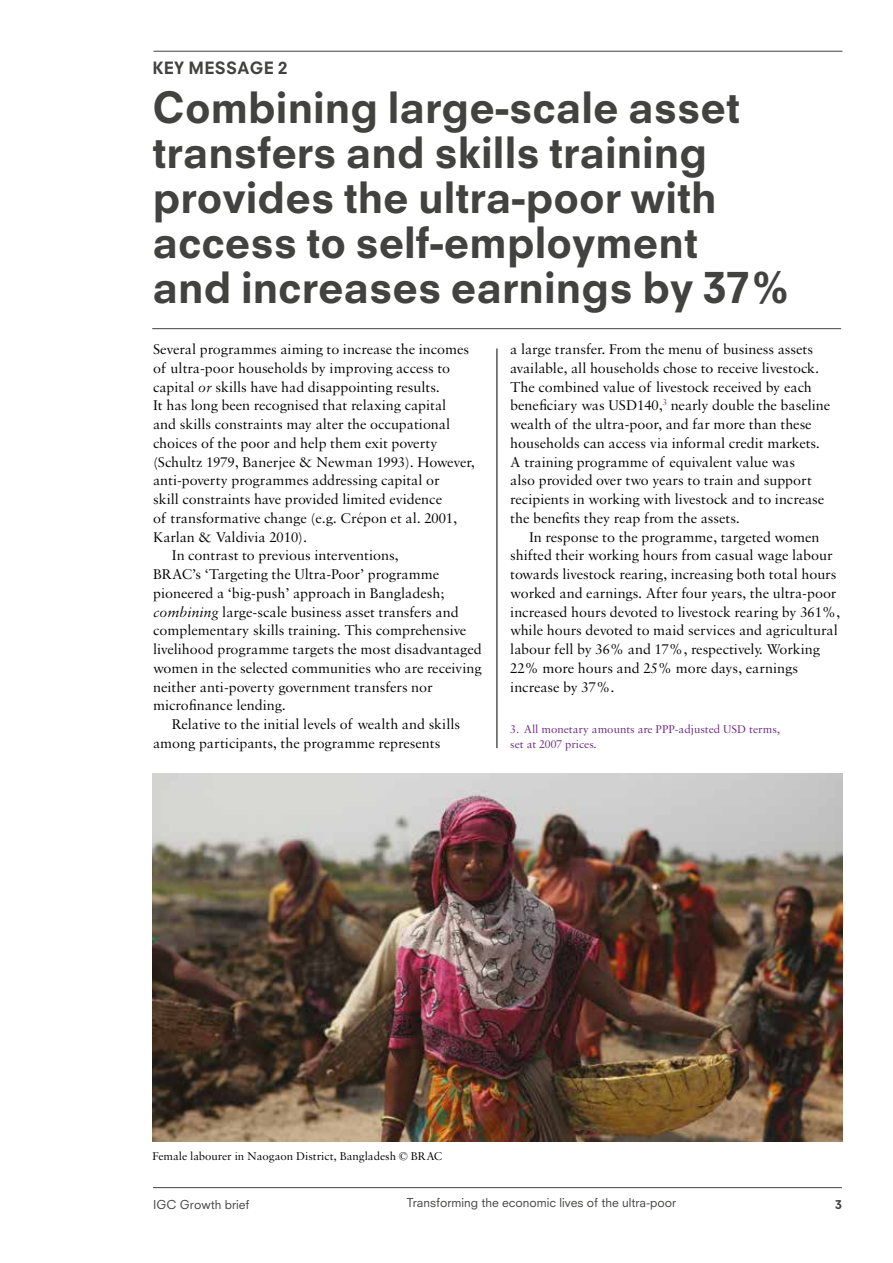
<style>
.page{position:relative;width:893px;height:1263px;background:#fff}
.page>*{position:absolute;margin:0;border:0;box-sizing:border-box;transform-origin:0 0}
.t1{font:800 42px/45px "Neuzeit SLT Std";color:#424241}
.t2{font:800 16.5px "Neuzeit SLT Std";letter-spacing:.02em;color:#424241}
.t3{font:15px/18.8px "Sabon MT Std";color:#000}
.t4{font:12px/15px "Sabon MT Std";color:#6a2481}
.t5{font:12px "Neuzeit SLT Std";color:#424241}
.t6{font:12px "Sabon MT Std";color:#000}
.t7{font:800 12px "Neuzeit SLT Std";color:#424241}
.s1{font-style:italic}
</style>
<div class="page">
<hr style="left:153px;top:1187px;width:689px;height:1px;background:#424241">
<hr style="left:154px;top:51px;width:688px;height:1px;background:#424241">
<hr style="left:152px;top:328px;width:689px;height:1px;background:#424241">
<hr style="left:497px;top:348px;width:1px;height:400px;background:#000">
<img style="left:152px;top:774px;width:690px;height:367px">
<p class="t2" style="left:152px;top:58px;width:137px">KEY MESSAGE 2</p>
<h1 class="t1" style="left:152px;top:85px;width:641px">Combining large-scale asset transfers and skills training provides the ultra-poor with access to self-employment<br>and increases earnings by 37%</h1>
<p class="t3" style="left:153px;top:339px;width:318px">Several programmes aiming to increase the incomes</p>
<p class="t3" style="left:153px;top:358px;width:299px">of ultra-poor households by improving access to</p>
<p class="t3" style="left:153px;top:377px;width:288px">capital <span class="s1">or</span> skills have had disappointing results.</p>
<p class="t3" style="left:153px;top:396px;width:295px">It has long been recognised that relaxing capital</p>
<p class="t3" style="left:153px;top:414px;width:299px">and skills constraints may alter the occupational</p>
<p class="t3" style="left:153px;top:433px;width:286px">choices of the poor and help them exit poverty</p>
<p class="t3" style="left:153px;top:452px;width:323px">(Schultz 1979, Banerjee &amp; Newman 1993). However,</p>
<p class="t3" style="left:153px;top:471px;width:288px">anti-poverty programmes addressing capital or</p>
<p class="t3" style="left:153px;top:489px;width:290px">skill constraints have provided limited evidence</p>
<p class="t3" style="left:153px;top:508px;width:306px">of transformative change (e.g. Crépon et al. 2001,</p>
<p class="t3" style="left:153px;top:527px;width:156px">Karlan &amp; Valdivia 2010).</p>
<p class="t3" style="left:172px;top:546px;width:228px">In contrast to previous interventions,</p>
<p class="t3" style="left:153px;top:564px;width:288px">BRAC’s ‘Targeting the Ultra-Poor’ programme</p>
<p class="t3" style="left:153px;top:583px;width:293px">pioneered a ‘big-push’ approach in Bangladesh;</p>
<p class="t3" style="left:153px;top:602px;width:307px"><span class="s1">combining</span> large-scale business asset transfers and</p>
<p class="t3" style="left:153px;top:621px;width:315px">complementary skills training. This comprehensive</p>
<p class="t3" style="left:153px;top:639px;width:330px">livelihood programme targets the most disadvantaged</p>
<p class="t3" style="left:153px;top:658px;width:330px">women in the selected communities who are receiving</p>
<p class="t3" style="left:153px;top:677px;width:281px">neither anti-poverty government transfers nor</p>
<p class="t3" style="left:153px;top:696px;width:134px">microfinance lending.</p>
<p class="t3" style="left:172px;top:714px;width:290px">Relative to the initial levels of wealth and skills</p>
<p class="t3" style="left:153px;top:733px;width:289px">among participants, the programme represents</p>
<p class="t3" style="left:510px;top:339px;width:322px">a large transfer. From the menu of business assets available, all households chose to receive livestock.<br>The combined value of livestock received by each beneficiary was USD140,<sup>3</sup> nearly double the baseline wealth of the ultra-poor, and far more than these households can access via informal credit markets.<br>A training programme of equivalent value was<br>also provided over two years to train and support recipients in working with livestock and to increase the benefits they reap from the assets.</p>
<p class="t3" style="left:510px;top:527px;width:332px;text-indent:19px">In response to the programme, targeted women shifted their working hours from casual wage labour towards livestock rearing, increasing both total hours worked and earnings. After four years, the ultra-poor increased hours devoted to livestock rearing by 361%, while hours devoted to maid services and agricultural labour fell by 36% and 17%, respectively. Working 22% more hours and 25% more days, earnings increase by 37%.</p>
<p class="t4" style="left:510px;top:721px;width:271px">3. All monetary amounts are PPP-adjusted USD terms, set at 2007 prices.</p>
<p class="t6" style="left:153px;top:1149px;width:291px">Female labourer in Naogaon District, Bangladesh © BRAC</p>
<p class="t5" style="left:153px;top:1197px;width:98px">IGC Growth brief</p>
<p class="t5" style="left:407px;top:1195px;width:271px">Transforming the economic lives of the ultra-poor</p>
<p class="t7" style="left:835px;top:1197px;width:8px">3</p>
</div>
